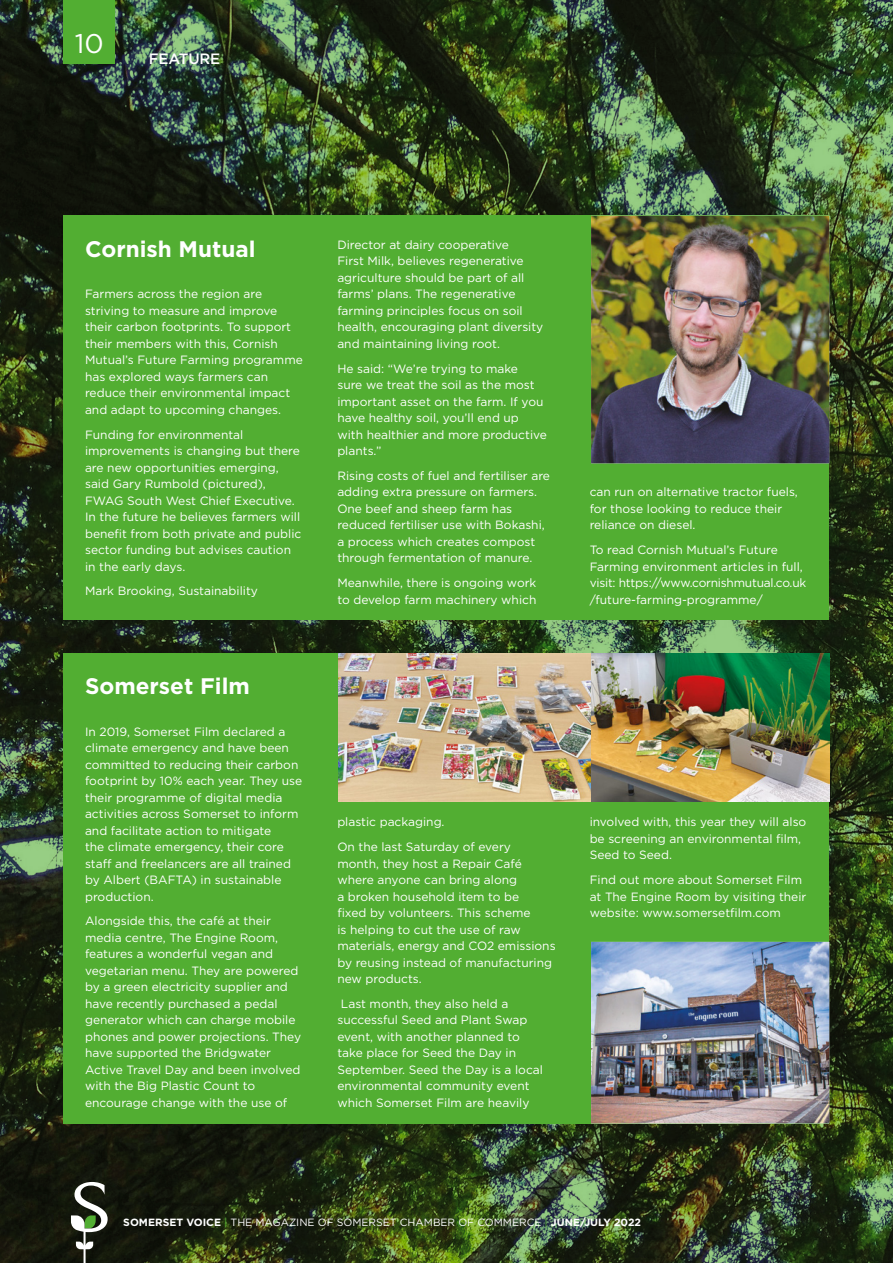
<style>
.page{position:relative;width:893px;height:1263px;background:#fff}
.page>*{position:absolute;margin:0;border:0;box-sizing:border-box;transform-origin:0 0}
.t1{font:27px "Gotham";color:#fff}
.t2{font:700 22.5px "Gotham";color:#fff}
.t3{font:500 15px "Gotham";letter-spacing:-.01em;color:#fff}
.t4{font:12px/16.5px "Gotham";color:#fff}
.t5{font:10.5px "Gotham";color:#fff}
.s1{font-weight:700}
.s2{color:#52ae32}
</style>
<div class="page">
<img style="left:0;top:0;width:893px;height:1263px">
<svg style="left:71px;top:1182px;width:37px;height:81px"></svg>
<div style="left:64px;top:0;width:51px;height:64px;background:#52ae32"></div>
<div style="left:64px;top:216px;width:765px;height:404px;background:#52ae32"></div>
<div style="left:64px;top:653px;width:765px;height:470px;background:#52ae32"></div>
<img style="left:591px;top:942px;width:238px;height:181px">
<img style="left:591px;top:216px;width:238px;height:247px">
<img style="left:339px;top:653px;width:490px;height:149px">
<h1 class="t1" style="left:75px;top:27px;width:30px">10</h1>
<p class="t3" style="left:149px;top:49px;width:73px">FEATURE</p>
<h2 class="t2" style="left:85px;top:234px;width:172px">Cornish Mutual</h2>
<p class="t4" style="left:85px;top:286px;width:219px">Farmers across the region are striving to measure and improve their carbon footprints. To support their members with this, Cornish<br>Mutual’s Future Farming programme has explored ways farmers can reduce their environmental impact and adapt to upcoming changes.</p>
<p class="t4" style="left:85px;top:426px;width:218px">Funding for environmental improvements is changing but there are new opportunities emerging, said Gary Rumbold (pictured),<br>FWAG South West Chief Executive.<br>In the future he believes farmers will benefit from both private and public sector funding but advises caution in the early days.</p>
<p class="t4" style="left:85px;top:583px;width:174px">Mark Brooking, Sustainability</p>
<h2 class="t2" style="left:85px;top:671px;width:166px">Somerset Film</h2>
<p class="t4" style="left:85px;top:723px;width:219px">In 2019, Somerset Film declared a climate emergency and have been committed to reducing their carbon footprint by 10% each year. They use their programme of digital media activities across Somerset to inform and facilitate action to mitigate<br>the climate emergency, their core staff and freelancers are all trained by Albert (BAFTA) in sustainable production.</p>
<p class="t4" style="left:85px;top:913px;width:218px">Alongside this, the café at their media centre, The Engine Room, features a wonderful vegan and vegetarian menu. They are powered by a green electricity supplier and have recently purchased a pedal generator which can charge mobile phones and power projections. They have supported the Bridgwater<br>Active Travel Day and been involved with the Big Plastic Count to encourage change with the use of</p>
<p class="t4" style="left:337px;top:236px;width:208px">Director at dairy cooperative<br>First Milk, believes regenerative agriculture should be part of all farms’ plans. The regenerative farming principles focus on soil health, encouraging plant diversity and maintaining living root.</p>
<p class="t4" style="left:337px;top:360px;width:211px">He said: “We’re trying to make<br>sure we treat the soil as the most important asset on the farm. If you have healthy soil, you’ll end up with healthier and more productive plants.”</p>
<p class="t4" style="left:337px;top:467px;width:214px">Rising costs of fuel and fertiliser are adding extra pressure on farmers.<br>One beef and sheep farm has reduced fertiliser use with Bokashi, a process which creates compost through fermentation of manure.</p>
<p class="t4" style="left:337px;top:574px;width:201px">Meanwhile, there is ongoing work to develop farm machinery which</p>
<p class="t4" style="left:590px;top:484px;width:210px">can run on alternative tractor fuels, for those looking to reduce their reliance on diesel.</p>
<p class="t4" style="left:590px;top:541px;width:218px">To read Cornish Mutual’s Future Farming environment articles in full, visit: https://www.cornishmutual.co.uk /future-farming-programme/</p>
<p class="t4" style="left:337px;top:809px;width:175px;line-height:24.8px">plastic packaging.<br>On the last Saturday of every</p>
<p class="t4" style="left:337px;top:855px;width:220px">month, they host a Repair Café where anyone can bring along<br>a broken household item to be<br>fixed by volunteers. This scheme<br>is helping to cut the use of raw materials, energy and CO2 emissions by reusing instead of manufacturing new products.</p>
<p class="t4" style="left:337px;top:995px;width:207px">Last month, they also held a successful Seed and Plant Swap event, with another planned to take place for Seed the Day in<br>September. Seed the Day is a local environmental community event which Somerset Film are heavily</p>
<p class="t4" style="left:590px;top:814px;width:218px">involved with, this year they will also be screening an environmental film,<br>Seed to Seed.</p>
<p class="t4" style="left:590px;top:871px;width:218px">Find out more about Somerset Film at The Engine Room by visiting their website: www.somersetfilm.com</p>
<p class="t5" style="left:123px;top:1215px;width:519px"><span class="s1">SOMERSET VOICE</span> <span class="s2">|</span> THE MAGAZINE OF SOMERSET CHAMBER OF COMMERCE <span class="s2">|</span> <span class="s1">JUNE/JULY 2022</span></p>
</div>
